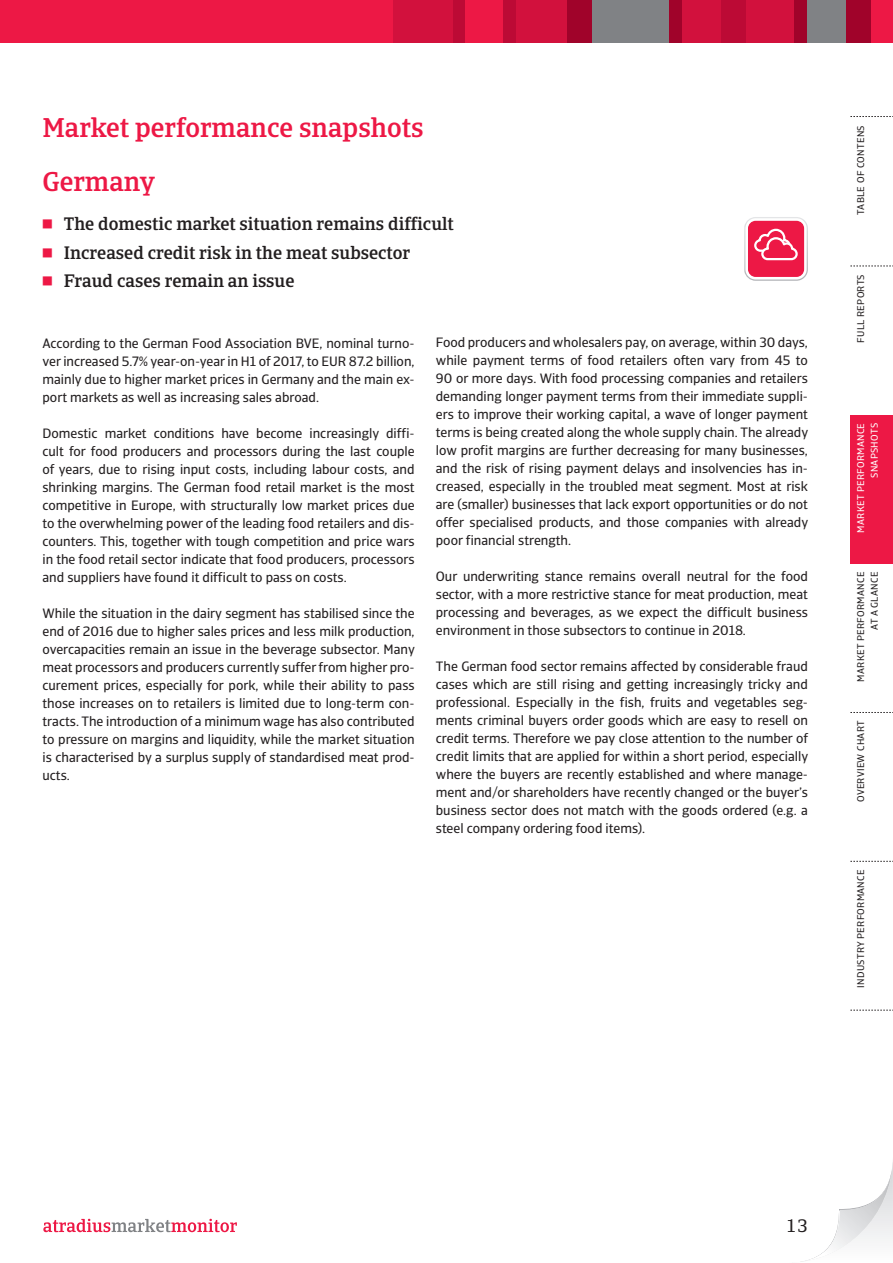
<style>
.page{position:relative;width:893px;height:1263px;background:#fff}
.page>*{position:absolute;margin:0;border:0;box-sizing:border-box;transform-origin:0 0}
.t1{font:500 27px/54.3px "Catalana";color:#ed1845}
.t2{font:500 18px/28.2px "Catalana";color:#231f20}
.t3{font:18px "Catalana";color:#231f20}
.t4{font:13.5px/18px "Catalana Sans";color:#231f20;text-align:justify}
.t5{font:9.75px/13.5px "Catalana Sans";letter-spacing:.03em;color:#231f20;text-align:right}
.t6{font:9.75px/13.5px "Catalana Sans";letter-spacing:.03em;color:#fff;text-align:right}
.s1{font-family:"Universal Newswith Comm Pi";font-weight:400;color:#ed1845}
</style>
<div class="page">
<div style="left:0;top:0;width:893px;height:43px;background:#ed1845"></div>
<div style="left:452px;top:0;width:13px;height:43px;background:#bc0a35"></div>
<div style="left:393px;top:0;width:59px;height:43px;background:#d2113d"></div>
<div style="left:516px;top:0;width:51px;height:43px;background:#d2113d"></div>
<div style="left:746px;top:0;width:49px;height:43px;background:#d2113d"></div>
<div style="left:567px;top:0;width:26px;height:43px;background:#a0032a"></div>
<div style="left:720px;top:0;width:26px;height:43px;background:#bc0a35"></div>
<div style="left:846px;top:0;width:25px;height:43px;background:#a0032a"></div>
<div style="left:503px;top:0;width:13px;height:43px;background:#bc0a35"></div>
<div style="left:593px;top:0;width:76px;height:43px;background:#808285"></div>
<div style="left:669px;top:0;width:13px;height:43px;background:#a0032a"></div>
<div style="left:682px;top:0;width:38px;height:43px;background:#d2113d"></div>
<div style="left:807px;top:0;width:39px;height:43px;background:#808285"></div>
<div style="left:795px;top:0;width:12px;height:43px;background:#a0032a"></div>
<svg style="left:43px;top:1219px;width:194px;height:13px"></svg>
<svg style="left:800px;top:1162px;width:93px;height:100px"></svg>
<div style="left:850px;top:415px;width:43px;height:148px;background:#ed1845"></div>
<svg style="left:850px;top:116px;width:43px;height:1px"></svg>
<svg style="left:850px;top:266px;width:43px;height:1px"></svg>
<svg style="left:850px;top:712px;width:43px;height:1px"></svg>
<svg style="left:850px;top:861px;width:43px;height:1px"></svg>
<svg style="left:850px;top:1010px;width:43px;height:1px"></svg>
<svg style="left:744px;top:217px;width:64px;height:64px"></svg>
<h1 class="t1" style="left:43px;top:101px;width:382px">Market performance snapshots<br>Germany</h1>
<h2 class="t2" style="left:43px;top:210px;width:413px"><span class="s1">7</span> The domestic market situation remains difficult<br><span class="s1">7</span> Increased credit risk in the meat subsector<br><span class="s1">7</span> Fraud cases remain an issue</h2>
<p class="t4" style="left:43px;top:334px;width:374px">According to the German Food Association BVE, nominal turno&shy;ver increased 5.7% year-on-year in H1 of 2017, to EUR 87.2 billion, mainly due to higher market prices in Germany and the main ex&shy;port markets as well as increasing sales abroad.</p>
<p class="t4" style="left:43px;top:424px;width:374px">Domestic market conditions have become increasingly diffi&shy;cult for food producers and processors during the last couple of years, due to rising input costs, including labour costs, and shrinking margins. The German food retail market is the most competitive in Europe, with structurally low market prices due to the overwhelming power of the leading food retailers and dis&shy;counters. This, together with tough competition and price wars in the food retail sector indicate that food producers, processors and suppliers have found it difficult to pass on costs.</p>
<p class="t4" style="left:43px;top:604px;width:374px">While the situation in the dairy segment has stabilised since the end of 2016 due to higher sales prices and less milk production, overcapacities remain an issue in the beverage subsector. Many meat processors and producers currently suffer from higher pro&shy;curement prices, especially for pork, while their ability to pass those increases on to retailers is limited due to long-term con&shy;tracts. The introduction of a minimum wage has also contributed to pressure on margins and liquidity, while the market situation is characterised by a surplus supply of standardised meat prod&shy;ucts.</p>
<p class="t4" style="left:436px;top:334px;width:374px">Food producers and wholesalers pay, on average, within 30 days, while payment terms of food retailers often vary from 45 to 90 or more days. With food processing companies and retailers demanding longer payment terms from their immediate suppli&shy;ers to improve their working capital, a wave of longer payment terms is being created along the whole supply chain. The already low profit margins are further decreasing for many businesses, and the risk of rising payment delays and insolvencies has in&shy;creased, especially in the troubled meat segment. Most at risk are (smaller) businesses that lack export opportunities or do not offer specialised products, and those companies with already poor financial strength.</p>
<p class="t4" style="left:436px;top:568px;width:374px">Our underwriting stance remains overall neutral for the food sector, with a more restrictive stance for meat production, meat processing and beverages, as we expect the difficult business environment in those subsectors to continue in 2018.</p>
<p class="t4" style="left:436px;top:658px;width:374px">The German food sector remains affected by considerable fraud cases which are still rising and getting increasingly tricky and professional. Especially in the fish, fruits and vegetables seg&shy;ments criminal buyers order goods which are easy to resell on credit terms. Therefore we pay close attention to the number of credit limits that are applied for within a short period, especially where the buyers are recently established and where manage&shy;ment and/or shareholders have recently changed or the buyer’s business sector does not match with the goods ordered (e.g. a steel company ordering food items).</p>
<p class="t5" style="left:854px;top:215px;width:91px;rotate:-90deg">TABLE OF CONTENS</p>
<p class="t5" style="left:854px;top:342px;width:70px;rotate:-90deg">FULL REPORTS</p>
<p class="t6" style="left:854px;top:533px;width:111px;rotate:-90deg">MARKET PERFORMANCE<br>SNAPSHOTS</p>
<p class="t5" style="left:854px;top:681px;width:111px;rotate:-90deg">MARKET PERFORMANCE<br>AT A GLANCE</p>
<p class="t5" style="left:854px;top:802px;width:83px;rotate:-90deg">OVERVIEW CHART</p>
<p class="t5" style="left:854px;top:987px;width:119px;rotate:-90deg">INDUSTRY PERFORMANCE</p>
<h2 class="t3" style="left:786px;top:1215px;width:24px">13</h2>
</div>
